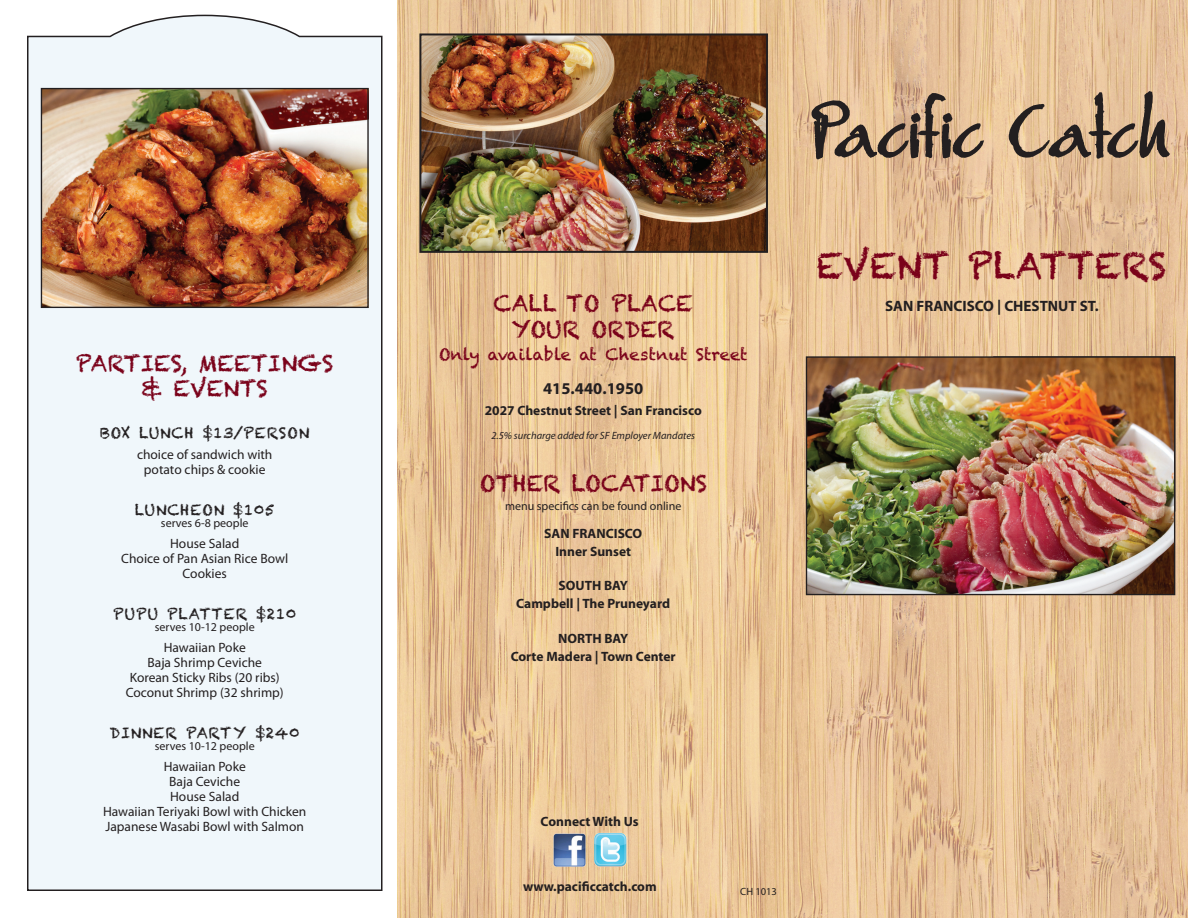
<style>
.page{position:relative;width:1188px;height:918px;background:#fff}
.page>*{position:absolute;margin:0;border:0;box-sizing:border-box;transform-origin:0 0}
.t1{font:36px "Chalkduster";color:#7a021a}
.section{font:22.5px/25.5px "Chalkduster";color:#7a021a;text-align:center}
.item{font:22.5px "Chalkduster";letter-spacing:-.01em;color:#7a021a}
.t2{font:16.5px "Chalkduster";color:#7a021a}
.description{font:700 16.5px "Myriad";color:#231f20}
.t3{font:15px "Chalkduster";letter-spacing:.05em;color:#231f20}
.t4{font:700 15px "Myriad";color:#231f20}
.t5{font:13.5px/15px "Myriad Pro";color:#231f20;text-align:center}
.description-2{font:700 13.5px "Myriad";color:#231f20}
.category_description{font:700 13.5px "Myriad";color:#231f20}
.item-2{font:700 13.5px "Myriad";color:#231f20}
.item-3{font:12px "Myriad Pro";color:#231f20}
.description-3{font:italic 10.5px "Myriad";color:#231f20}
.t6{font:10.5px "Myriad Pro";color:#231f20}
</style>
<div class="page">
<img style="left:398px;top:0;width:790px;height:918px">
<svg style="left:812px;top:93px;width:172px;height:66px"></svg>
<svg style="left:1009px;top:91px;width:161px;height:68px"></svg>
<div style="left:27px;top:14px;width:356px;height:877px;background:#f0f7fb"></div>
<img style="left:593px;top:833px;width:35px;height:35px">
<img style="left:552px;top:833px;width:35px;height:34px">
<img style="left:422px;top:36px;width:343px;height:214px">
<div style="left:419px;top:33px;width:349px;height:220px;border:2px solid #231f20"></div>
<img style="left:808px;top:358px;width:365px;height:235px">
<div style="left:806px;top:356px;width:369px;height:239px;border:1px solid #231f20"></div>
<img style="left:43px;top:90px;width:324px;height:216px">
<div style="left:41px;top:88px;width:328px;height:220px;border:1px solid #231f20"></div>
<p class="section" style="left:76px;top:350px;width:259px">PARTIES, MEETINGS &amp; EVENTS</p>
<p class="t3" style="left:100px;top:424px;width:211px">BOX LUNCH $13/PERSON</p>
<p class="t5" style="left:137px;top:446px;width:137px">choice of sandwich with potato chips &amp; cookie</p>
<p class="t3" style="left:135px;top:501px;width:141px">LUNCHEON $105</p>
<p class="item-3" style="left:161px;top:515px;width:89px">serves 6-8 people</p>
<p class="t5" style="left:170px;top:536px;width:71px">House Salad</p>
<p class="t5" style="left:121px;top:551px;width:168px">Choice of Pan Asian Rice Bowl</p>
<p class="t5" style="left:183px;top:566px;width:46px">Cookies</p>
<p class="t3" style="left:113px;top:605px;width:185px">PUPU PLATTER $210</p>
<p class="item-3" style="left:155px;top:620px;width:101px">serves 10-12 people</p>
<p class="t5" style="left:164px;top:640px;width:84px">Hawaiian Poke</p>
<p class="t5" style="left:148px;top:655px;width:116px">Baja Shrimp Ceviche</p>
<p class="t5" style="left:130px;top:670px;width:152px">Korean Sticky Ribs (20 ribs)</p>
<p class="t5" style="left:126px;top:685px;width:160px">Coconut Shrimp (32 shrimp)</p>
<p class="t3" style="left:110px;top:724px;width:191px">DINNER PARTY $240</p>
<p class="item-3" style="left:155px;top:739px;width:101px">serves 10-12 people</p>
<p class="t5" style="left:164px;top:759px;width:84px">Hawaiian Poke</p>
<p class="t5" style="left:169px;top:774px;width:72px">Baja Ceviche</p>
<p class="t5" style="left:170px;top:789px;width:71px">House Salad</p>
<p class="t5" style="left:103px;top:804px;width:205px">Hawaiian Teriyaki Bowl with Chicken</p>
<p class="t5" style="left:105px;top:819px;width:200px">Japanese Wasabi Bowl with Salmon</p>
<p class="section" style="left:494px;top:291px;width:201px">CALL TO PLACE<br>YOUR ORDER</p>
<p class="t2" style="left:439px;top:345px;width:310px">Only available at Chestnut Street</p>
<p class="description" style="left:543px;top:380px;width:102px">415.440.1950</p>
<p class="description-2" style="left:485px;top:404px;width:219px">2027 Chestnut Street | San Francisco</p>
<p class="description-3" style="left:491px;top:430px;width:205px">2.5% surcharge added for SF Employer Mandates</p>
<p class="item" style="left:480px;top:470px;width:229px">OTHER LOCATIONS</p>
<p class="item-3" style="left:505px;top:498px;width:178px">menu specifics can be found online</p>
<p class="item-2" style="left:544px;top:526px;width:100px">SAN FRANCISCO</p>
<p class="item-2" style="left:555px;top:544px;width:77px">Inner Sunset</p>
<p class="category_description" style="left:559px;top:579px;width:71px">SOUTH BAY</p>
<p class="description-2" style="left:516px;top:597px;width:155px">Campbell | The Pruneyard</p>
<p class="description-2" style="left:558px;top:631px;width:72px">NORTH BAY</p>
<p class="description-2" style="left:511px;top:649px;width:167px">Corte Madera | Town Center</p>
<p class="t1" style="left:816px;top:245px;width:352px">EVENT PLATTERS</p>
<p class="t4" style="left:885px;top:299px;width:215px">SAN FRANCISCO | CHESTNUT ST.</p>
<p class="description-2" style="left:541px;top:814px;width:99px">Connect With Us</p>
<p class="category_description" style="left:523px;top:880px;width:135px">www.pacificcatch.com</p>
<p class="t6" style="left:740px;top:885px;width:38px">CH 1013</p>
</div>
